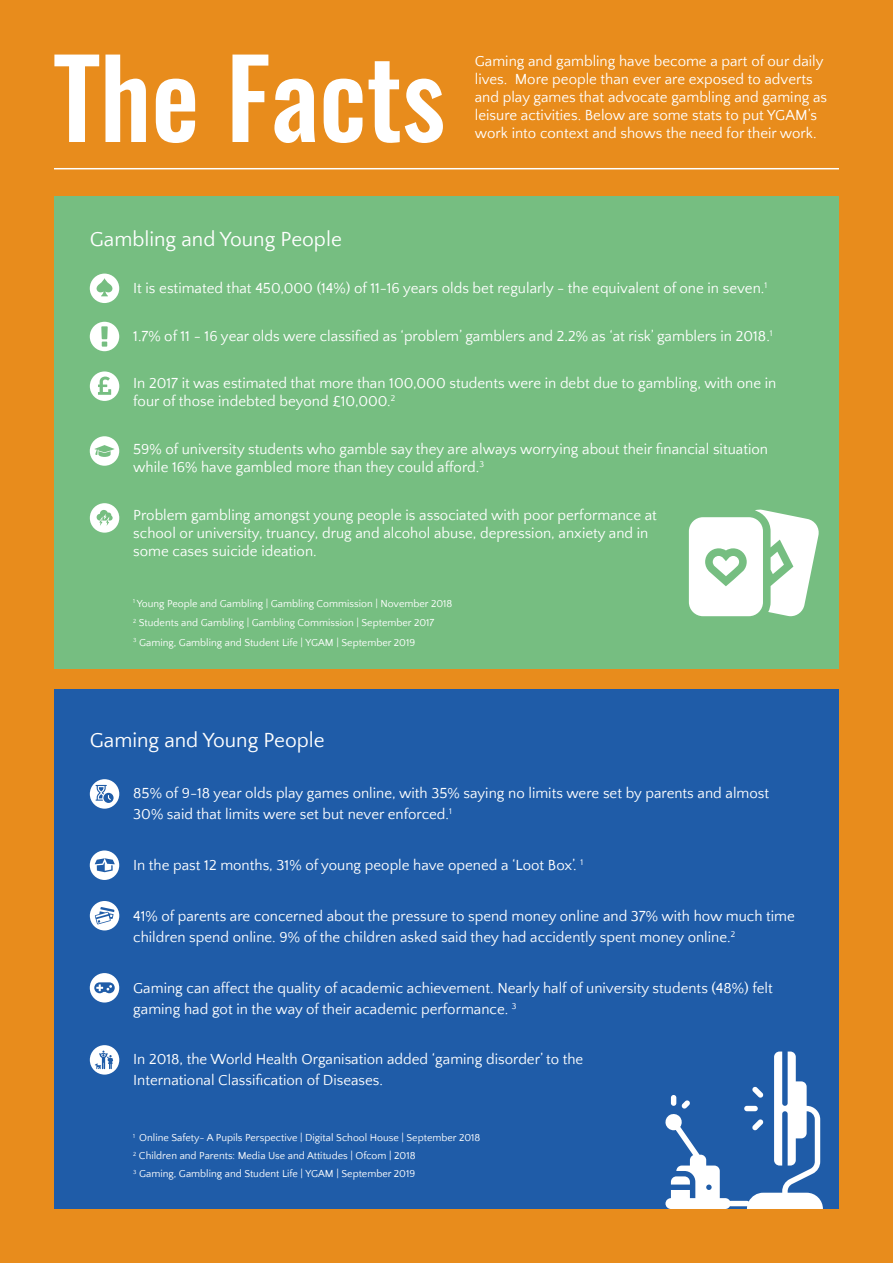
<style>
.page{position:relative;width:893px;height:1263px;background:#e88c1c}
.page>*{position:absolute;margin:0;border:0;box-sizing:border-box;transform-origin:0 0}
.t1{font:500 108px "Oswald";color:#fff}
.t2{font:21px "Quattrocento Sans";color:#fff}
.t3{font:15px/18px "Quattrocento Sans";color:#fff}
.t4{font:10.5px/19.5px "Quattrocento Sans";color:#fff}
</style>
<div class="page">
<div style="left:55px;top:196px;width:784px;height:472px;background:#76be81"></div>
<div style="left:54px;top:689px;width:785px;height:519px;background:#1f5ca8"></div>
<svg style="left:665px;top:1051px;width:158px;height:158px"></svg>
<svg style="left:689px;top:509px;width:130px;height:107px"></svg>
<div style="left:90px;top:274px;width:29px;height:29px;background:#fff;border-radius:50%"></div>
<svg style="left:93px;top:278px;width:23px;height:18px"></svg>
<div style="left:90px;top:322px;width:29px;height:29px;background:#fff;border-radius:50%"></div>
<svg style="left:101px;top:326px;width:7px;height:21px"></svg>
<div style="left:90px;top:503px;width:29px;height:30px;background:#fff;border-radius:50%"></div>
<svg style="left:97px;top:510px;width:16px;height:16px"></svg>
<div style="left:90px;top:371px;width:29px;height:30px;background:#fff;border-radius:50%"></div>
<svg style="left:98px;top:377px;width:13px;height:18px"></svg>
<div style="left:90px;top:973px;width:29px;height:29px;background:#fff;border-radius:50%"></div>
<svg style="left:94px;top:982px;width:21px;height:11px"></svg>
<div style="left:90px;top:779px;width:29px;height:30px;background:#fff;border-radius:50%"></div>
<svg style="left:96px;top:785px;width:18px;height:18px"></svg>
<div style="left:90px;top:901px;width:29px;height:29px;background:#fff;border-radius:50%"></div>
<svg style="left:95px;top:907px;width:19px;height:17px"></svg>
<div style="left:90px;top:850px;width:29px;height:30px;background:#fff;border-radius:50%"></div>
<svg style="left:95px;top:858px;width:20px;height:14px"></svg>
<div style="left:90px;top:1045px;width:29px;height:29px;background:#fff;border-radius:50%"></div>
<svg style="left:95px;top:1050px;width:18px;height:19px"></svg>
<hr style="left:54px;top:168px;width:785px;height:1px;background:#fff">
<div style="left:90px;top:436px;width:29px;height:30px;background:#fff;border-radius:50%"></div>
<svg style="left:94px;top:445px;width:21px;height:12px"></svg>
<h1 class="t1" style="left:54px;top:23px;width:393px">The Facts</h1>
<p class="t3" style="left:475px;top:53px;width:354px">Gaming and gambling have become a part of our daily lives. More people than ever are exposed to adverts and play games that advocate gambling and gaming as leisure activities. Below are some stats to put YGAM’s work into context and shows the need for their work.</p>
<h2 class="t2" style="left:90px;top:228px;width:254px">Gambling and Young People</h2>
<p class="t3" style="left:133px;top:279px;width:635px">It is estimated that 450,000 (14%) of 11-16 years olds bet regularly - the equivalent of one in seven.<sup>1</sup></p>
<p class="t3" style="left:133px;top:327px;width:641px">1.7% of 11 - 16 year olds were classified as ‘problem’ gamblers and 2.2% as ‘at risk’ gamblers in 2018.<sup>1</sup></p>
<p class="t3" style="left:133px;top:375px;width:645px">In 2017 it was estimated that more than 100,000 students were in debt due to gambling, with one in four of those indebted beyond £10,000.<sup>2</sup></p>
<p class="t3" style="left:133px;top:441px;width:636px">59% of university students who gamble say they are always worrying about their financial situation while 16% have gambled more than they could afford.<sup>3</sup></p>
<p class="t3" style="left:133px;top:507px;width:525px">Problem gambling amongst young people is associated with poor performance at school or university, truancy, drug and alcohol abuse, depression, anxiety and in some cases suicide ideation.</p>
<p class="t4" style="left:133px;top:594px;width:321px"><sup>1</sup> Young People and Gambling | Gambling Commission | November 2018<br><sup>2</sup> Students and Gambling | Gambling Commission | September 2017<br><sup>3</sup> Gaming, Gambling and Student Life | YGAM | September 2019</p>
<h2 class="t2" style="left:90px;top:729px;width:237px">Gaming and Young People</h2>
<p class="t3" style="left:133px;top:783px;width:637px;line-height:21px">85% of 9-18 year olds play games online, with 35% saying no limits were set by parents and almost<br>30% said that limits were set but never enforced.<sup>1</sup></p>
<p class="t3" style="left:133px;top:857px;width:452px">In the past 12 months, 31% of young people have opened a ‘Loot Box’. <sup>1</sup></p>
<p class="t3" style="left:133px;top:906px;width:663px;line-height:21px">41% of parents are concerned about the pressure to spend money online and 37% with how much time children spend online. 9% of the children asked said they had accidently spent money online.<sup>2</sup></p>
<p class="t3" style="left:133px;top:978px;width:641px;line-height:21px">Gaming can affect the quality of academic achievement. Nearly half of university students (48%) felt gaming had got in the way of their academic performance. <sup>3</sup></p>
<p class="t3" style="left:133px;top:1049px;width:452px;line-height:21px">In 2018, the World Health Organisation added ‘gaming disorder’ to the<br>International Classification of Diseases.</p>
<p class="t4" style="left:133px;top:1129px;width:349px;line-height:18px"><sup>1</sup> Online Safety- A Pupils Perspective | Digital School House | September 2018<br><sup>2</sup> Children and Parents: Media Use and Attitudes | Ofcom | 2018<br><sup>3</sup> Gaming, Gambling and Student Life | YGAM | September 2019</p>
</div>
